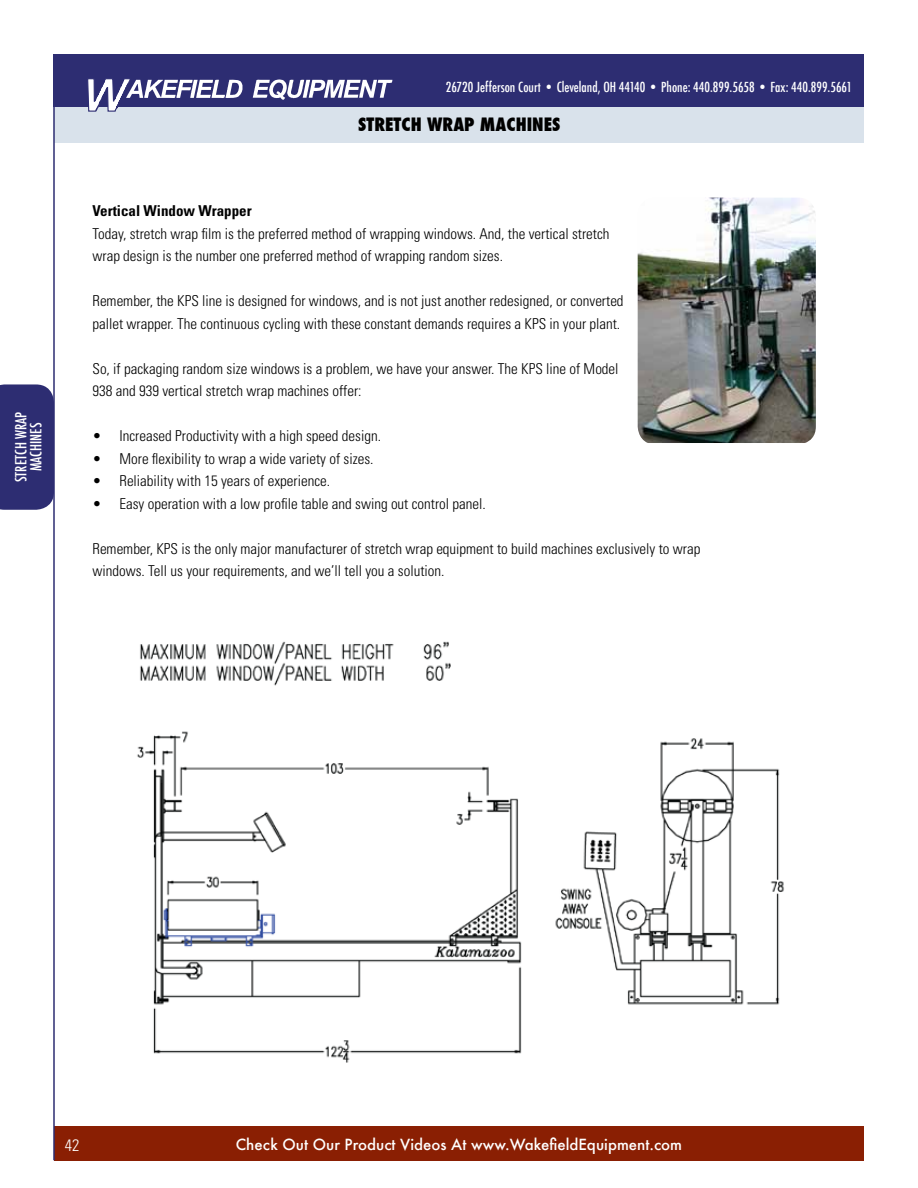
<style>
.page{position:relative;width:918px;height:1188px;background:#fff}
.page>*{position:absolute;margin:0;border:0;box-sizing:border-box;transform-origin:0 0}
.t1{font:800 condensed 18px "Futura";color:#000}
.t2{font:300 condensed 16.5px "Univers";color:#fff}
.t3{font:300 condensed 15px/22.5px "Univers";color:#000}
.t4{font:500 15px "Futura";color:#fff}
.t5{font:700 condensed 15px "Univers";color:#000}
.t6{font:500 condensed 15px/15px "Futura";color:#fff;text-align:center}
.t7{font:500 condensed 13.5px "Futura";color:#fff}
</style>
<div class="page">
<div style="left:55px;top:90px;width:809px;height:52px;background:#d9e2eb"></div>
<div style="left:54px;top:1126px;width:809px;height:34px;background:#8a1f03"></div>
<div style="left:53px;top:55px;width:811px;height:52px;background:#2d2d72"></div>
<hr style="left:53px;top:55px;width:2px;height:1105px;background:#2d2d72">
<svg style="left:253px;top:79px;width:139px;height:21px"></svg>
<svg style="left:88px;top:79px;width:154px;height:33px"></svg>
<img style="left:638px;top:198px;width:178px;height:245px">
<img style="left:137px;top:641px;width:647px;height:422px">
<div style="left:0;top:384px;width:54px;height:126px;background:#2d2d72"></div>
<p class="t6" style="left:14px;top:482px;width:72px;rotate:-90deg">STRETCH WRAP<br>MACHINES</p>
<p class="t7" style="left:446px;top:79px;width:408px">26720 Jefferson Court • Cleveland, OH 44140 • Phone: 440.899.5658 • Fax: 440.899.5661</p>
<p class="t1" style="left:358px;top:112px;width:204px">STRETCH WRAP MACHINES</p>
<p class="t5" style="left:93px;top:202px;width:161px">Vertical Window Wrapper</p>
<p class="t3" style="left:93px;top:222px;width:519px">Today, stretch wrap film is the preferred method of wrapping windows. And, the vertical stretch wrap design is the number one preferred method of wrapping random sizes.</p>
<p class="t3" style="left:93px;top:290px;width:533px">Remember, the KPS line is designed for windows, and is not just another redesigned, or converted pallet wrapper. The continuous cycling with these constant demands requires a KPS in your plant.</p>
<p class="t3" style="left:93px;top:357px;width:528px">So, if packaging random size windows is a problem, we have your answer. The KPS line of Model<br>938 and 939 vertical stretch wrap machines offer:</p>
<p class="t3" style="left:93px;top:425px;width:290px">• Increased Productivity with a high speed design.</p>
<p class="t3" style="left:93px;top:447px;width:283px">• More flexibility to wrap a wide variety of sizes.</p>
<p class="t3" style="left:93px;top:470px;width:239px">• Reliability with 15 years of experience.</p>
<p class="t3" style="left:93px;top:492px;width:395px">• Easy operation with a low profile table and swing out control panel.</p>
<p class="t3" style="left:93px;top:537px;width:609px">Remember, KPS is the only major manufacturer of stretch wrap equipment to build machines exclusively to wrap windows. Tell us your requirements, and we’ll tell you a solution.</p>
<p class="t2" style="left:65px;top:1135px;width:16px">42</p>
<p class="t4" style="left:236px;top:1134px;width:448px">Check Out Our Product Videos At www.WakefieldEquipment.com</p>
</div>
